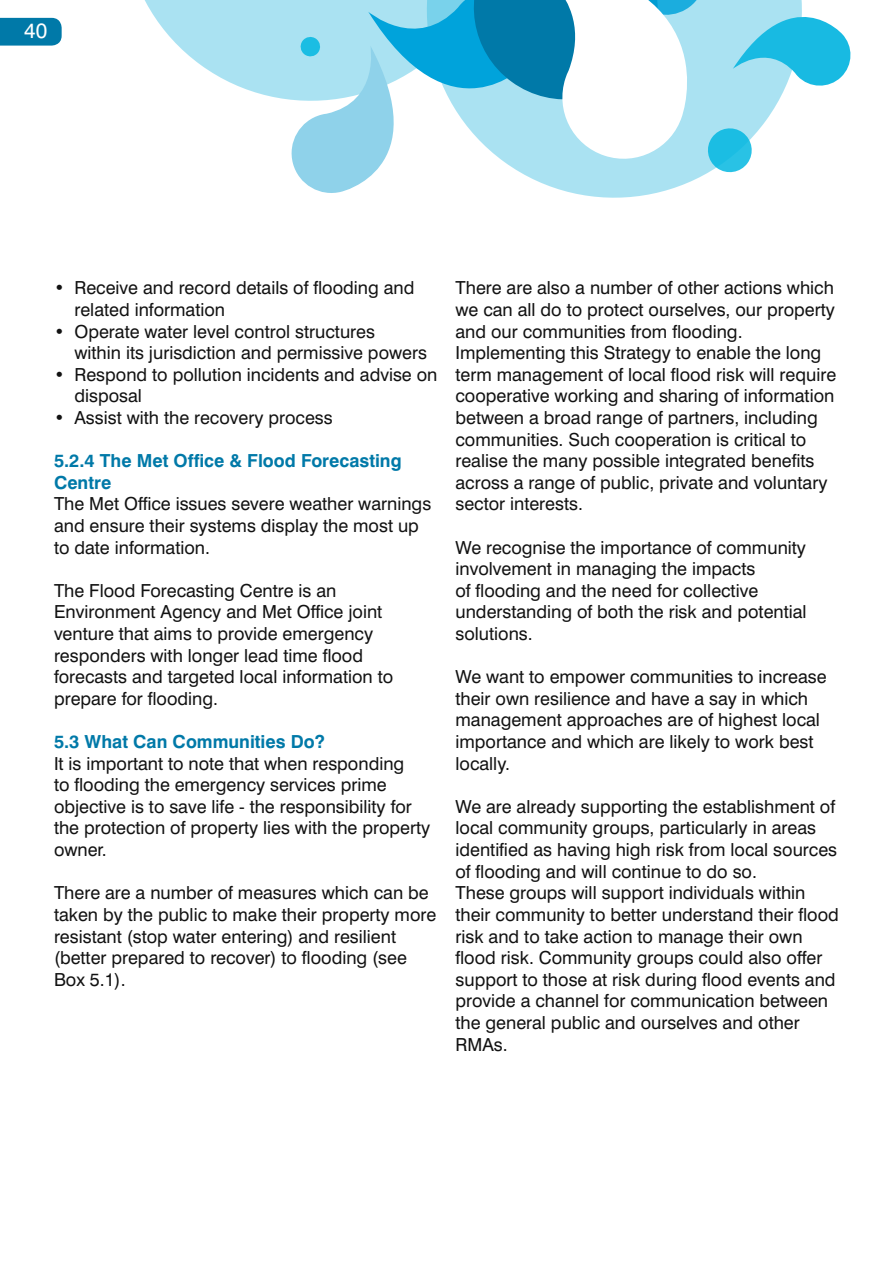
<style>
.page{position:relative;width:893px;height:1263px;background:#fff}
.page>*{position:absolute;margin:0;border:0;box-sizing:border-box;transform-origin:0 0}
.t1{font:21px "Swiss 721 BT";color:#fff}
.t2{font:18px/21.6px "Swiss 721 BT";color:#121212}
.t3{font:700 18px/21.6px "Swiss 721 BT";color:#0079a8}
</style>
<div class="page">
<svg style="left:0;top:18px;width:62px;height:28px;background:#0a7eab"></svg>
<svg style="left:144px;top:0;width:143px;height:100px;fill:#aae2f2"></svg>
<svg style="left:287px;top:0;width:564px;height:197px"></svg>
<p class="t1" style="left:24px;top:18px;width:25px">40</p>
<p class="t2" style="left:74px;top:277px;width:341px;text-indent:-20px">• Receive and record details of flooding and related information</p>
<p class="t2" style="left:74px;top:320px;width:354px;text-indent:-20px">• Operate water level control structures<br>within its jurisdiction and permissive powers</p>
<p class="t2" style="left:74px;top:363px;width:364px;text-indent:-20px">• Respond to pollution incidents and advise on disposal</p>
<p class="t2" style="left:54px;top:407px;width:280px">• Assist with the recovery process</p>
<p class="t3" style="left:54px;top:450px;width:349px">5.2.4 The Met Office &amp; Flood Forecasting<br>Centre</p>
<p class="t2" style="left:54px;top:493px;width:379px">The Met Office issues severe weather warnings and ensure their systems display the most up to date information.</p>
<p class="t2" style="left:54px;top:579px;width:341px">The Flood Forecasting Centre is an Environment Agency and Met Office joint venture that aims to provide emergency responders with longer lead time flood forecasts and targeted local information to prepare for flooding.</p>
<p class="t3" style="left:54px;top:731px;width:272px">5.3 What Can Communities Do?</p>
<p class="t2" style="left:54px;top:752px;width:378px">It is important to note that when responding<br>to flooding the emergency services prime objective is to save life - the responsibility for the protection of property lies with the property owner.</p>
<p class="t2" style="left:54px;top:882px;width:384px">There are a number of measures which can be taken by the public to make their property more resistant (stop water entering) and resilient (better prepared to recover) to flooding (see Box 5.1).</p>
<p class="t2" style="left:455px;top:277px;width:382px">There are also a number of other actions which we can all do to protect ourselves, our property and our communities from flooding.<br>Implementing this Strategy to enable the long term management of local flood risk will require cooperative working and sharing of information between a broad range of partners, including communities. Such cooperation is critical to realise the many possible integrated benefits across a range of public, private and voluntary sector interests.</p>
<p class="t2" style="left:455px;top:536px;width:353px">We recognise the importance of community involvement in managing the impacts<br>of flooding and the need for collective understanding of both the risk and potential solutions.</p>
<p class="t2" style="left:455px;top:666px;width:373px">We want to empower communities to increase their own resilience and have a say in which management approaches are of highest local importance and which are likely to work best locally.</p>
<p class="t2" style="left:455px;top:795px;width:385px">We are already supporting the establishment of local community groups, particularly in areas identified as having high risk from local sources of flooding and will continue to do so.<br>These groups will support individuals within their community to better understand their flood risk and to take action to manage their own flood risk. Community groups could also offer support to those at risk during flood events and provide a channel for communication between the general public and ourselves and other RMAs.</p>
</div>
